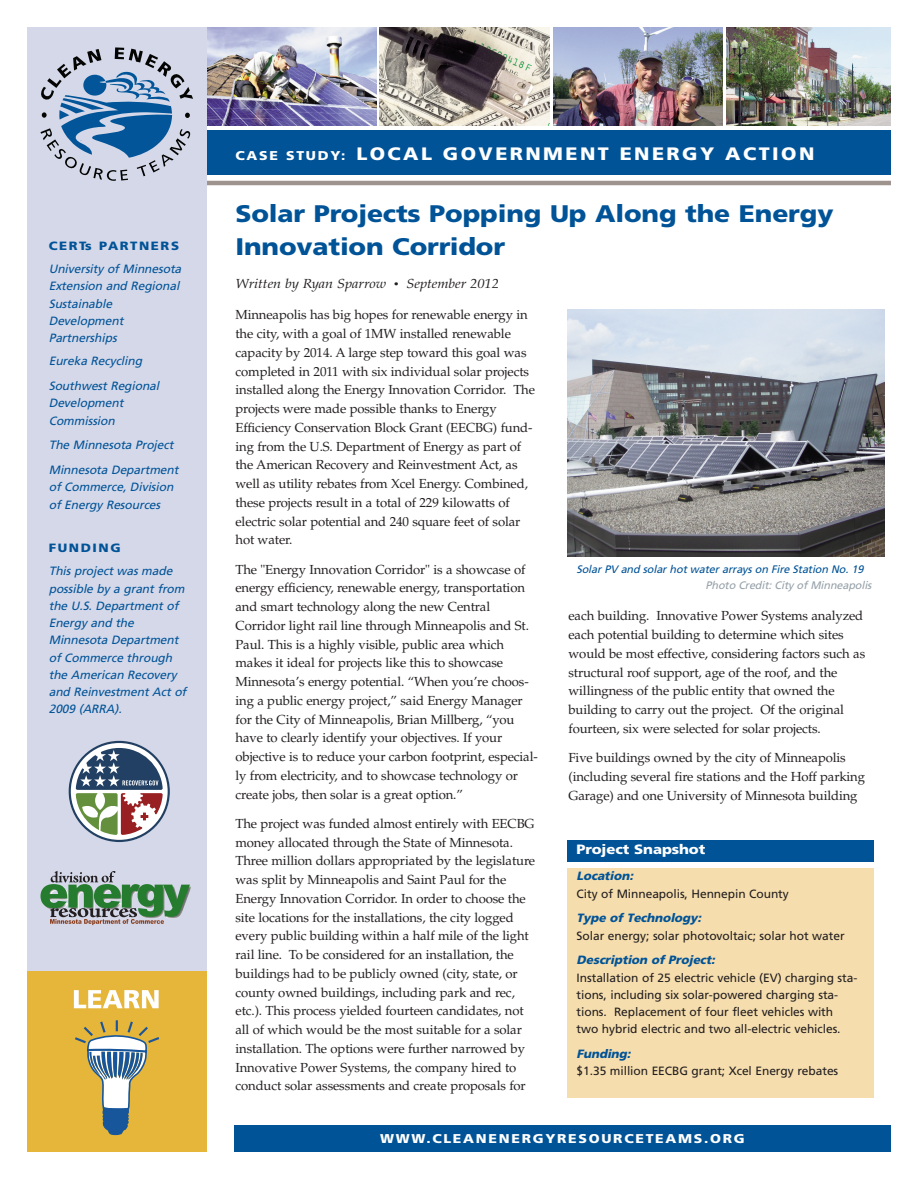
<style>
.page{position:relative;width:918px;height:1188px;background:#fff}
.page>*{position:absolute;margin:0;border:0;box-sizing:border-box;transform-origin:0 0}
.t1{font:900 24px/33px "Frutiger LT Std";letter-spacing:-.005em;color:#015397;scale:1.1 1}
.t2{font:900 18px "Frutiger LT Std";letter-spacing:.12em;color:#fff;scale:1.1 1}
.t3{font:900 13.5px "Frutiger LT Std";letter-spacing:-.005em;color:#fff;scale:1.1 1}
.t4{font:13.2px/18.8px "Palatino";letter-spacing:-.01em;color:#231f20}
.t5{font:italic 13.2px "Palatino";letter-spacing:-.005em;color:#231f20;scale:1.1 1}
.t6{font:900 12.75px "Frutiger LT Std";letter-spacing:.12em;color:#fff;scale:1.1 1}
.t7{font:italic 12px/17.2px "Frutiger LT Std";color:#015397}
.t8{font:12px/17.2px "Frutiger LT Std";letter-spacing:-.005em;color:#231f20}
.t9{font:italic 900 12px "Frutiger LT Std";color:#015397}
.t10{font:900 12px "Frutiger LT Std";letter-spacing:.12em;color:#015397;scale:1.1 1}
.t11{font:italic 10.8px "Frutiger LT Std";color:#015397}
.t12{font:italic 10.8px "Frutiger LT Std";color:#95a1a9}
.s1{font-size:12.75px}
.s2{font-size:9px}
</style>
<div class="page">
<div style="left:234px;top:1125px;width:657px;height:27px;background:#015397"></div>
<div style="left:27px;top:27px;width:180px;height:1125px;background:#d4d8e9"></div>
<hr style="left:207px;top:181px;width:684px;height:4px;background:#9f938d">
<div style="left:207px;top:130px;width:684px;height:46px;background:#015397"></div>
<div style="left:567px;top:868px;width:306px;height:230px;background:#f5ddad"></div>
<div style="left:567px;top:840px;width:306px;height:21px;background:#015397"></div>
<img style="left:726px;top:27px;width:165px;height:99px">
<img style="left:207px;top:27px;width:169px;height:99px">
<img style="left:380px;top:27px;width:169px;height:99px">
<svg style="left:40px;top:47px;width:153px;height:134px"></svg>
<div style="left:27px;top:972px;width:180px;height:180px;background:#e5b639"></div>
<svg style="left:74px;top:990px;width:85px;height:18px"></svg>
<svg style="left:75px;top:1020px;width:85px;height:116px"></svg>
<img style="left:567px;top:309px;width:318px;height:248px">
<img style="left:553px;top:27px;width:170px;height:99px">
<svg style="left:40px;top:871px;width:150px;height:54px"></svg>
<svg style="left:69px;top:741px;width:101px;height:101px"></svg>
<p class="t10" style="left:49px;top:241px;width:120px">CERTs PARTNERS</p>
<p class="t7" style="left:49px;top:261px;width:136px">University of Minnesota<br>Extension and Regional<br>Sustainable<br>Development<br>Partnerships</p>
<p class="t7" style="left:49px;top:350px;width:114px;line-height:24.8px">Eureka Recycling<br>Southwest Regional</p>
<p class="t7" style="left:49px;top:395px;width:79px">Development<br>Commission</p>
<p class="t7" style="left:49px;top:434px;width:134px;line-height:24.8px">The Minnesota Project<br>Minnesota Department</p>
<p class="t7" style="left:49px;top:479px;width:129px">of Commerce, Division of Energy Resources</p>
<p class="t10" style="left:49px;top:543px;width:67px">FUNDING</p>
<p class="t7" style="left:49px;top:563px;width:141px">This project was made possible by a grant from the U.S. Department of<br>Energy and the<br>Minnesota Department of Commerce through the American Recovery and Reinvestment Act of<br>2009 (ARRA).</p>
<h2 class="t2" style="left:235px;top:147px;width:528px"><span class="s1">CASE STUDY:</span> LOCAL GOVERNMENT ENERGY ACTION</h2>
<h1 class="t1" style="left:235px;top:199px;width:545px">Solar Projects Popping Up Along the Energy<br>Innovation Corridor</h1>
<p class="t5" style="left:235px;top:278px;width:241px">Written by Ryan Sparrow <span class="s2">•</span> September 2012</p>
<p class="t4" style="left:236px;top:307px;width:301px">Minneapolis has big hopes for renewable energy in the city, with a goal of 1MW installed renewable capacity by 2014. A large step toward this goal was completed in 2011 with six individual solar projects installed along the Energy Innovation Corridor. The projects were made possible thanks to Energy Efficiency Conservation Block Grant (EECBG) fund&shy;ing from the U.S. Department of Energy as part of the American Recovery and Reinvestment Act, as well as utility rebates from Xcel Energy. Combined, these projects result in a total of 229 kilowatts of electric solar potential and 240 square feet of solar hot water.</p>
<p class="t4" style="left:236px;top:561px;width:304px">The "Energy Innovation Corridor" is a showcase of energy efficiency, renewable energy, transportation and smart technology along the new Central Corridor light rail line through Minneapolis and St.<br>Paul. This is a highly visible, public area which makes it ideal for projects like this to showcase Minnesota’s energy potential. “When you’re choos&shy;ing a public energy project,” said Energy Manager for the City of Minneapolis, Brian Millberg, “you have to clearly identify your objectives. If your objective is to reduce your carbon footprint, especial&shy;ly from electricity, and to showcase technology or create jobs, then solar is a great option.”</p>
<p class="t4" style="left:236px;top:815px;width:301px">The project was funded almost entirely with EECBG money allocated through the State of Minnesota.<br>Three million dollars appropriated by the legislature was split by Minneapolis and Saint Paul for the Energy Innovation Corridor. In order to choose the site locations for the installations, the city logged every public building within a half mile of the light rail line. To be considered for an installation, the buildings had to be publicly owned (city, state, or county owned buildings, including park and rec, etc.). This process yielded fourteen candidates, not all of which would be the most suitable for a solar installation. The options were further narrowed by Innovative Power Systems, the company hired to conduct solar assessments and create proposals for</p>
<p class="t11" style="left:576px;top:565px;width:291px">Solar PV and solar hot water arrays on Fire Station No. 19</p>
<p class="t12" style="left:706px;top:581px;width:170px">Photo Credit: City of Minneapolis</p>
<p class="t4" style="left:568px;top:608px;width:298px">each building. Innovative Power Systems analyzed each potential building to determine which sites would be most effective, considering factors such as structural roof support, age of the roof, and the willingness of the public entity that owned the building to carry out the project. Of the original fourteen, six were selected for solar projects.</p>
<p class="t4" style="left:568px;top:750px;width:298px">Five buildings owned by the city of Minneapolis (including several fire stations and the Hoff parking<br>Garage) and one University of Minnesota building</p>
<p class="t3" style="left:577px;top:844px;width:119px">Project Snapshot</p>
<p class="t9" style="left:577px;top:871px;width:60px">Location:</p>
<p class="t8" style="left:577px;top:886px;width:214px">City of Minneapolis, Hennepin County</p>
<p class="t9" style="left:577px;top:913px;width:128px">Type of Technology:</p>
<p class="t8" style="left:577px;top:928px;width:270px">Solar energy; solar photovoltaic; solar hot water</p>
<p class="t9" style="left:577px;top:955px;width:142px">Description of Project:</p>
<p class="t8" style="left:577px;top:970px;width:282px">Installation of 25 electric vehicle (EV) charging sta&shy;tions, including six solar-powered charging sta&shy;tions. Replacement of four fleet vehicles with two hybrid electric and two all-electric vehicles.</p>
<p class="t9" style="left:577px;top:1049px;width:58px">Funding:</p>
<p class="t8" style="left:577px;top:1063px;width:263px">$1.35 million EECBG grant; Xcel Energy rebates</p>
<p class="t6" style="left:380px;top:1133px;width:333px">WWW.CLEANENERGYRESOURCETEAMS.ORG</p>
</div>
